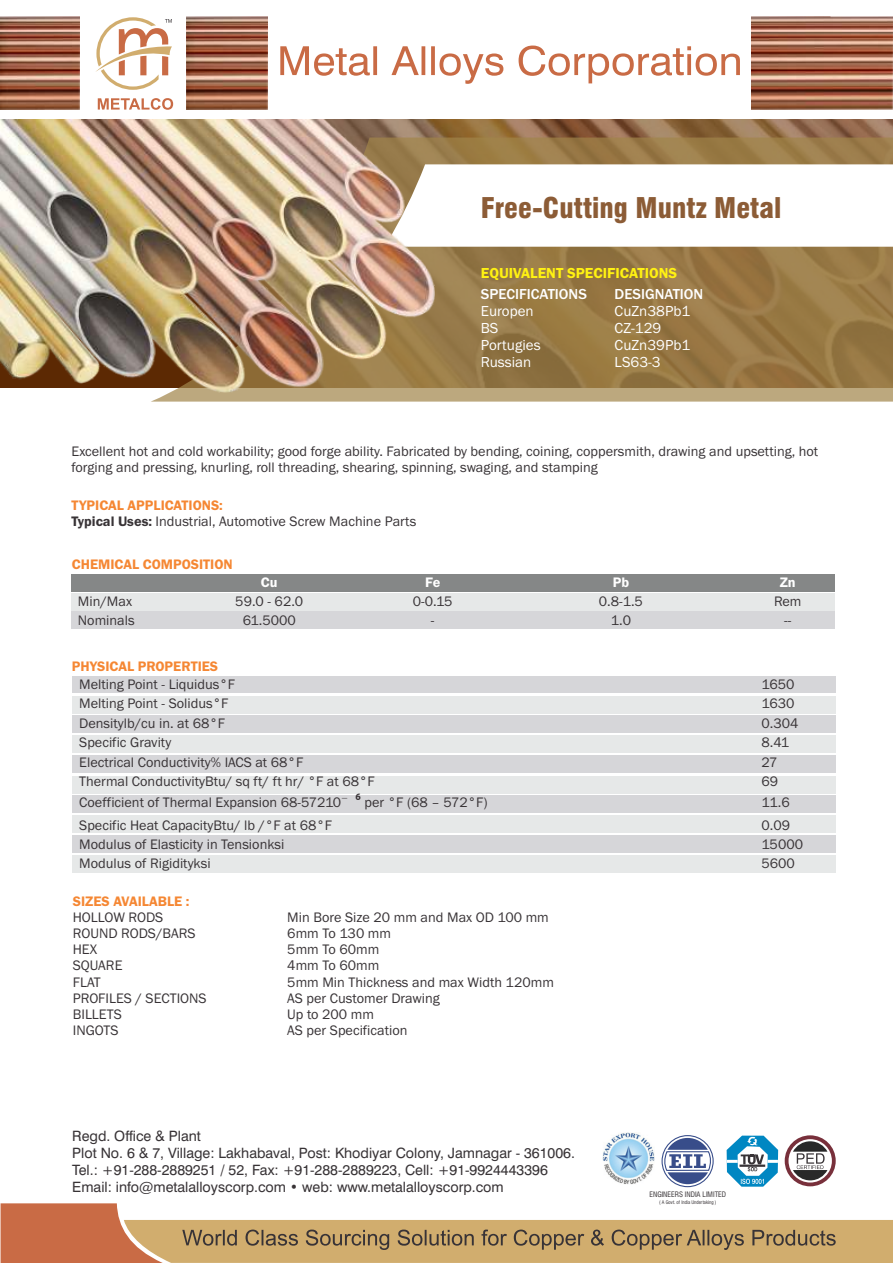
<style>
.page{position:relative;width:893px;height:1263px;background:#fff}
.page>*{position:absolute;margin:0;border:0;box-sizing:border-box;transform-origin:0 0}
.t1{font:900 condensed 27.9px "Swiss 721 BT";color:#8c5c36}
.t2{font:15px "Franklin Gothic";color:#fff}
.t3{font:500 15px "Franklin Gothic";color:#fff}
.t4{font:600 15px "Franklin Gothic";color:#fff212}
.t5{font:14.25px/16.2px "Franklin Gothic";color:#383336}
.t6{font:14.25px/17.1px "Swiss 721 BT";color:#383336}
.t7{font:600 14.25px "Franklin Gothic";color:#f58733}
.t8{font:600 14.25px "Franklin Gothic";color:#fff}
.t9{font:condensed 7.35px "Swiss 721 BT";color:#383336}
.t10{font:condensed 4.8px "Swiss 721 BT";color:#383336}
.s1{font-weight:600;color:#f58733}
.s2{font-weight:600}
.s3{font-family:"Adobe Myungjo Std";font-weight:500}
.s4{font-family:"Koz Go Pro";font-weight:700}
</style>
<div class="page">
<img style="left:0;top:16px;width:80px;height:93px">
<svg style="left:98px;top:98px;width:75px;height:12px"></svg>
<svg style="left:96px;top:17px;width:76px;height:73px"></svg>
<svg style="left:280px;top:46px;width:460px;height:38px"></svg>
<img style="left:751px;top:16px;width:141px;height:93px">
<img style="left:187px;top:16px;width:80px;height:93px">
<img style="left:435px;top:120px;width:458px;height:18px">
<svg style="left:151px;top:138px;width:742px;height:264px;background:#9c7e4c"></svg>
<svg style="left:435px;top:164px;width:458px;height:83px"></svg>
<img style="left:1px;top:120px;width:434px;height:273px">
<svg style="left:1px;top:1203px;width:892px;height:60px"></svg>
<svg style="left:727px;top:1135px;width:51px;height:52px"></svg>
<img style="left:603px;top:1133px;width:51px;height:52px">
<svg style="left:661px;top:1135px;width:53px;height:52px"></svg>
<svg style="left:664px;top:1138px;width:47px;height:46px"></svg>
<svg style="left:785px;top:1135px;width:51px;height:51px"></svg>
<div style="left:71px;top:574px;width:763px;height:18px;background:#858787"></div>
<div style="left:71px;top:593px;width:763px;height:18px;background:#e6e8e8"></div>
<div style="left:71px;top:611px;width:763px;height:18px;background:#d6d6d9"></div>
<div style="left:73px;top:676px;width:763px;height:17px;background:#d6d6d9"></div>
<div style="left:73px;top:776px;width:763px;height:17px;background:#e6e8e8"></div>
<div style="left:73px;top:856px;width:763px;height:17px;background:#e6e8e8"></div>
<div style="left:73px;top:696px;width:763px;height:17px;background:#e6e8e8"></div>
<div style="left:73px;top:796px;width:763px;height:17px;background:#d6d6d9"></div>
<div style="left:73px;top:735px;width:763px;height:18px;background:#e6e8e8"></div>
<div style="left:73px;top:815px;width:763px;height:17px;background:#e6e8e8"></div>
<div style="left:73px;top:716px;width:763px;height:17px;background:#d6d6d9"></div>
<div style="left:73px;top:755px;width:763px;height:17px;background:#d6d6d9"></div>
<div style="left:73px;top:835px;width:763px;height:17px;background:#d6d6d9"></div>
<h1 class="t1" style="left:481px;top:196px;width:302px">Free-Cutting Muntz Metal</h1>
<p class="t4" style="left:481px;top:267px;width:198px">EQUIVALENT SPECIFICATIONS</p>
<p class="t3" style="left:481px;top:288px;width:107px">SPECIFICATIONS</p>
<p class="t3" style="left:615px;top:288px;width:90px">DESIGNATION</p>
<p class="t2" style="left:481px;top:305px;width:54px">Europen</p>
<p class="t2" style="left:615px;top:305px;width:77px">CuZn38Pb1</p>
<p class="t2" style="left:481px;top:322px;width:19px">BS</p>
<p class="t2" style="left:615px;top:322px;width:48px">CZ-129</p>
<p class="t2" style="left:481px;top:339px;width:61px">Portugies</p>
<p class="t2" style="left:615px;top:339px;width:77px">CuZn39Pb1</p>
<p class="t2" style="left:481px;top:356px;width:52px">Russian</p>
<p class="t2" style="left:615px;top:356px;width:48px">LS63-3</p>
<p class="t5" style="left:72px;top:444px;width:748px">Excellent hot and cold workability; good forge ability. Fabricated by bending, coining, coppersmith, drawing and upsetting, hot forging and pressing, knurling, roll threading, shearing, spinning, swaging, and stamping</p>
<p class="t5" style="left:72px;top:498px;width:346px"><span class="s1">TYPICAL APPLICATIONS:<br></span><span class="s2">Typical Uses:</span> Industrial, Automotive Screw Machine Parts</p>
<p class="t7" style="left:72px;top:559px;width:162px">CHEMICAL COMPOSITION</p>
<p class="t8" style="left:261px;top:576px;width:18px">Cu</p>
<p class="t8" style="left:425px;top:576px;width:17px">Fe</p>
<p class="t8" style="left:613px;top:576px;width:18px">Pb</p>
<p class="t8" style="left:780px;top:576px;width:18px">Zn</p>
<p class="t5" style="left:78px;top:594px;width:56px">Min/Max</p>
<p class="t5" style="left:235px;top:594px;width:70px">59.0 - 62.0</p>
<p class="t5" style="left:413px;top:594px;width:41px">0-0.15</p>
<p class="t5" style="left:599px;top:594px;width:46px">0.8-1.5</p>
<p class="t5" style="left:774px;top:594px;width:29px">Rem</p>
<p class="t5" style="left:78px;top:614px;width:58px">Nominals</p>
<p class="t5" style="left:243px;top:614px;width:55px">61.5000</p>
<p class="t5" style="left:431px;top:614px;width:5px">-</p>
<p class="t5" style="left:611px;top:614px;width:22px">1.0</p>
<p class="t5" style="left:784px;top:614px;width:9px">--</p>
<p class="t7" style="left:72px;top:661px;width:148px">PHYSICAL PROPERTIES</p>
<p class="t5" style="left:79px;top:677px;width:157px">Melting Point - Liquidus°F</p>
<p class="t5" style="left:761px;top:677px;width:34px">1650</p>
<p class="t5" style="left:79px;top:697px;width:151px">Melting Point - Solidus°F</p>
<p class="t5" style="left:761px;top:697px;width:34px">1630</p>
<p class="t5" style="left:79px;top:716px;width:147px">Densitylb/cu in. at 68°F</p>
<p class="t5" style="left:761px;top:716px;width:39px">0.304</p>
<p class="t5" style="left:79px;top:735px;width:93px">Specific Gravity</p>
<p class="t5" style="left:761px;top:735px;width:29px">8.41</p>
<p class="t5" style="left:79px;top:755px;width:225px">Electrical Conductivity% IACS at 68°F</p>
<p class="t5" style="left:761px;top:755px;width:18px">27</p>
<p class="t5" style="left:79px;top:774px;width:297px">Thermal ConductivityBtu/ sq ft/ ft hr/ °F at 68°F</p>
<p class="t5" style="left:761px;top:774px;width:18px">69</p>
<p class="t5" style="left:79px;top:795px;width:410px">Coefficient of Thermal Expansion 68-57210<span class="s3">⁻</span><span class="s4">⁶</span> per °F (68 – 572°F)</p>
<p class="t5" style="left:761px;top:795px;width:30px">11.6</p>
<p class="t5" style="left:79px;top:818px;width:254px">Specific Heat CapacityBtu/ lb /°F at 68°F</p>
<p class="t5" style="left:761px;top:818px;width:30px">0.09</p>
<p class="t5" style="left:79px;top:837px;width:207px">Modulus of Elasticity in Tensionksi</p>
<p class="t5" style="left:761px;top:837px;width:43px">15000</p>
<p class="t5" style="left:79px;top:857px;width:133px">Modulus of Rigidityksi</p>
<p class="t5" style="left:761px;top:857px;width:35px">5600</p>
<p class="t7" style="left:73px;top:896px;width:118px">SIZES AVAILABLE :</p>
<p class="t5" style="left:73px;top:910px;width:92px">HOLLOW RODS</p>
<p class="t5" style="left:287px;top:910px;width:263px">Min Bore Size 20 mm and Max OD 100 mm</p>
<p class="t5" style="left:73px;top:926px;width:124px">ROUND RODS/BARS</p>
<p class="t5" style="left:287px;top:926px;width:105px">6mm To 130 mm</p>
<p class="t5" style="left:73px;top:942px;width:26px">HEX</p>
<p class="t5" style="left:287px;top:942px;width:94px">5mm To 60mm</p>
<p class="t5" style="left:73px;top:959px;width:51px">SQUARE</p>
<p class="t5" style="left:287px;top:959px;width:94px">4mm To 60mm</p>
<p class="t5" style="left:73px;top:975px;width:29px">FLAT</p>
<p class="t5" style="left:287px;top:975px;width:268px">5mm Min Thickness and max Width 120mm</p>
<p class="t5" style="left:73px;top:991px;width:135px">PROFILES / SECTIONS</p>
<p class="t5" style="left:287px;top:991px;width:154px">AS per Customer Drawing</p>
<p class="t5" style="left:73px;top:1007px;width:50px">BILLETS</p>
<p class="t5" style="left:287px;top:1007px;width:88px">Up to 200 mm</p>
<p class="t5" style="left:73px;top:1023px;width:47px">INGOTS</p>
<p class="t5" style="left:287px;top:1023px;width:122px">AS per Specification</p>
<p class="t6" style="left:72px;top:1128px;width:504px">Regd. Office &amp; Plant<br>Plot No. 6 &amp; 7, Village: Lakhabaval, Post: Khodiyar Colony, Jamnagar - 361006.<br>Tel.: +91-288-2889251 / 52, Fax: +91-288-2889223, Cell: +91-9924443396<br>Email: info@metalalloyscorp.com • web: www.metalalloyscorp.com</p>
<p class="t9" style="left:649px;top:1192px;width:78px">ENGINEERS INDIA LIMITED</p>
<p class="t10" style="left:659px;top:1200px;width:59px">( A Govt. of India Undertaking )</p>
</div>
